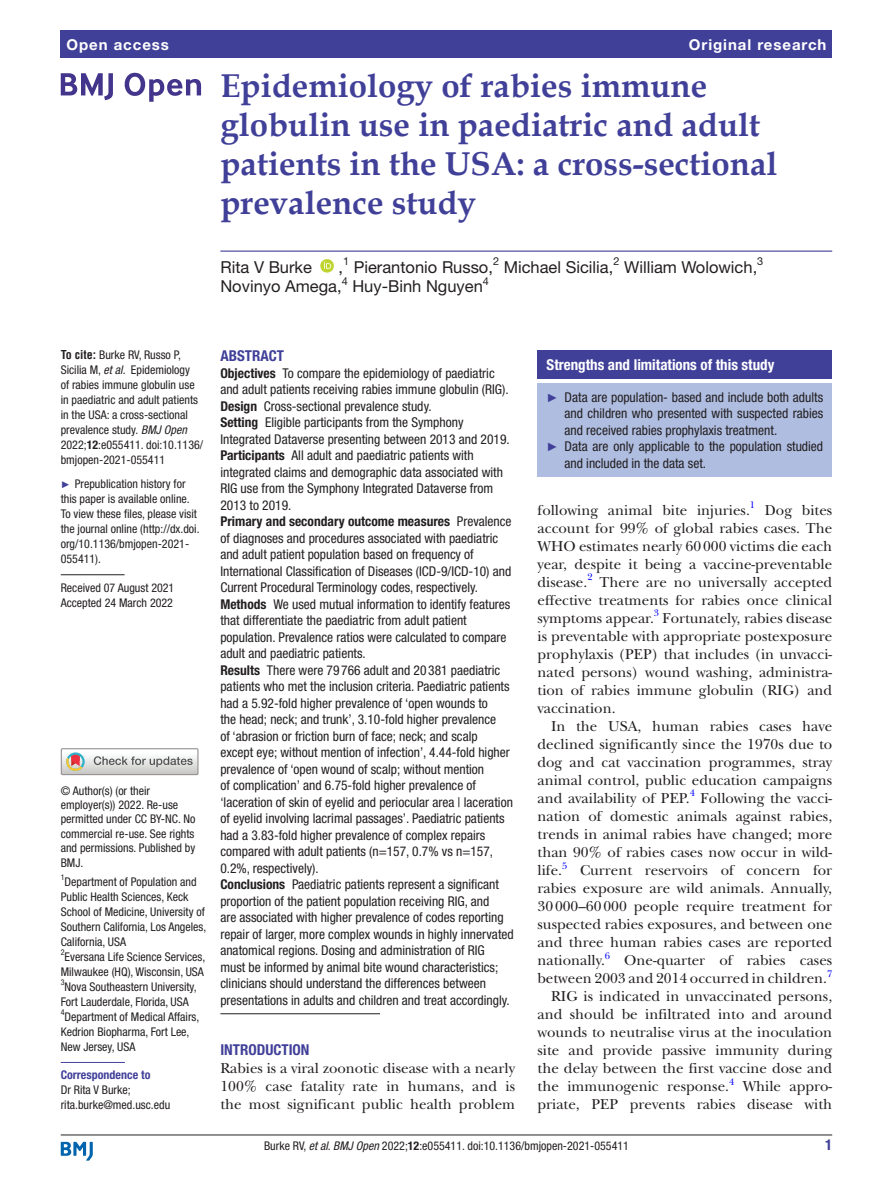
<style>
.page{position:relative;width:893px;height:1191px;background:#fff}
.page>*{position:absolute;margin:0;border:0;box-sizing:border-box;transform-origin:0 0}
.t1{font:700 33px/39px "Book Antiqua";color:#414099}
.t2{font:16.5px "Helvetica Neue LT Std";color:#231f20}
.t3{font:15px/18px "New Baskerville";color:#231f20;text-align:justify}
.t4{font:700 condensed 15px "Helvetica Neue LT Std";color:#fff}
.t5{font:700 15px "Helvetica Neue LT Std";letter-spacing:.065em;color:#fff}
.t6{font:700 condensed 15px "Helvetica Neue LT Std";color:#414099}
.t7{font:condensed 13.5px/16.5px "Helvetica Neue LT Std";color:#231f20}
.t8{font:condensed 12px/15px "Helvetica Neue LT Std";color:#231f20}
.t9{font:700 condensed 12px "Helvetica Neue LT Std";color:#414099}
.t10{font:10.95px "Helvetica Neue LT Std";color:#231f20}
.t11{font:9.9px "New Baskerville";color:#00f}
.t12{font:condensed 7.95px "Helvetica Neue LT Std";color:#231f20}
.s1{font-family:"Helvetica LT Std";font-weight:700}
.s2{font-style:italic}
.s3{font-weight:700}
.s4{font-family:"Arial";font-stretch:normal;font-size:9.75px;color:#414099}
.s5{font-family:"Arial";font-stretch:normal;font-size:12px;color:#414099}
</style>
<div class="page">
<hr style="left:61px;top:1134px;width:771px;height:1px;background:#231f20">
<svg style="left:61px;top:1141px;width:32px;height:19px"></svg>
<div style="left:61px;top:31px;width:771px;height:27px;background:#414099"></div>
<hr style="left:220px;top:250px;width:612px;height:2px;background:#414099">
<svg style="left:320px;top:259px;width:14px;height:14px"></svg>
<hr style="left:61px;top:574px;width:64px;height:1px;background:#231f20">
<hr style="left:61px;top:1062px;width:64px;height:1px;background:#414099">
<svg style="left:61px;top:73px;width:52px;height:27px"></svg>
<svg style="left:125px;top:73px;width:76px;height:29px"></svg>
<div style="left:61px;top:748px;width:138px;height:27px;border:1px solid #969090"></div>
<svg style="left:61px;top:748px;width:137px;height:26px"></svg>
<hr style="left:220px;top:1013px;width:160px;height:1px;background:#231f20">
<div style="left:538px;top:350px;width:294px;height:29px;background:#414099"></div>
<div style="left:538px;top:383px;width:294px;height:94px;background:#afbde1"></div>
<p class="t5" style="left:66px;top:35px;width:104px">Open access</p>
<p class="t5" style="left:689px;top:35px;width:139px">Original research</p>
<h1 class="t1" style="left:220px;top:66px;width:559px">Epidemiology of rabies immune globulin use in paediatric and adult patients in the USA: a cross-sectional prevalence study</h1>
<p class="t2" style="left:220px;top:257px;width:93px">Rita V Burke</p>
<p class="t2" style="left:338px;top:257px;width:6px">,</p>
<p class="t10" style="left:343px;top:255px;width:8px">1</p>
<p class="t2" style="left:354px;top:257px;width:141px">Pierantonio Russo,</p>
<p class="t10" style="left:493px;top:255px;width:8px">2</p>
<p class="t2" style="left:504px;top:257px;width:111px">Michael Sicilia,</p>
<p class="t10" style="left:613px;top:255px;width:8px">2</p>
<p class="t2" style="left:624px;top:257px;width:135px">William Wolowich,</p>
<p class="t10" style="left:757px;top:255px;width:8px">3</p>
<p class="t2" style="left:220px;top:276px;width:123px">Novinyo Amega,</p>
<p class="t10" style="left:342px;top:274px;width:8px">4</p>
<p class="t2" style="left:352px;top:276px;width:132px">Huy-Binh Nguyen</p>
<p class="t10" style="left:483px;top:274px;width:8px">4</p>
<p class="t8" style="left:61px;top:347px;width:144px"><span class="s1">To cite:</span> Burke RV, Russo P,<br>Sicilia M, <span class="s2">et al</span>. Epidemiology<br>of rabies immune globulin use in paediatric and adult patients in the USA: a cross-sectional prevalence study. <span class="s2">BMJ Open<br></span>2022;<span class="s3">12</span>:e055411. doi:10.1136/ bmjopen-2021-055411</p>
<p class="t8" style="left:61px;top:476px;width:140px"><span class="s4">►</span> Prepublication history for this paper is available online.<br>To view these files, please visit the journal online (http://dx.doi. org/10.1136/bmjopen-2021-<br>055411).</p>
<p class="t8" style="left:61px;top:580px;width:115px">Received 07 August 2021<br>Accepted 24 March 2022</p>
<p class="t8" style="left:61px;top:783px;width:136px;line-height:14.4px">© Author(s) (or their employer(s)) 2022. Re-use permitted under CC BY-NC. No commercial re-use. See rights and permissions. Published by<br>BMJ.</p>
<p class="t12" style="left:61px;top:873px;width:5px">1</p>
<p class="t8" style="left:61px;top:874px;width:147px;text-indent:4px">Department of Population and<br>Public Health Sciences, Keck<br>School of Medicine, University of<br>Southern California, Los Angeles,<br>California, USA</p>
<p class="t12" style="left:61px;top:948px;width:5px">2</p>
<p class="t8" style="left:61px;top:949px;width:146px;text-align:center">Eversana Life Science Services,<br>Milwaukee (HQ), Wisconsin, USA</p>
<p class="t12" style="left:61px;top:978px;width:5px">3</p>
<p class="t8" style="left:61px;top:979px;width:140px;text-indent:4px">Nova Southeastern University,<br>Fort Lauderdale, Florida, USA<br><sup>4</sup>Department of Medical Affairs,<br>Kedrion Biopharma, Fort Lee,<br>New Jersey, USA</p>
<p class="t9" style="left:61px;top:1067px;width:91px">Correspondence to</p>
<p class="t8" style="left:61px;top:1082px;width:111px">Dr Rita V Burke; rita.burke@med.usc.edu</p>
<p class="t6" style="left:220px;top:347px;width:65px">ABSTRACT</p>
<p class="t7" style="left:220px;top:364px;width:295px"><span class="s3">Objectives</span> To compare the epidemiology of paediatric and adult patients receiving rabies immune globulin (RIG).<br><span class="s3">Design</span> Cross-sectional prevalence study.<br><span class="s3">Setting</span> Eligible participants from the Symphony Integrated Dataverse presenting between 2013 and 2019.<br><span class="s3">Participants</span> All adult and paediatric patients with integrated claims and demographic data associated with RIG use from the Symphony Integrated Dataverse from 2013 to 2019.<br><span class="s3">Primary and secondary outcome measures</span> Prevalence of diagnoses and procedures associated with paediatric and adult patient population based on frequency of International Classification of Diseases (ICD-9/ICD-10) and Current Procedural Terminology codes, respectively.<br><span class="s3">Methods</span> We used mutual information to identify features that differentiate the paediatric from adult patient population. Prevalence ratios were calculated to compare adult and paediatric patients.<br><span class="s3">Results</span> There were 79 766 adult and 20 381 paediatric patients who met the inclusion criteria. Paediatric patients had a 5.92-fold higher prevalence of ‘open wounds to<br>the head; neck; and trunk’, 3.10-fold higher prevalence<br>of ‘abrasion or friction burn of face; neck; and scalp except eye; without mention of infection’, 4.44-fold higher prevalence of ‘open wound of scalp; without mention<br>of complication’ and 6.75-fold higher prevalence of ‘laceration of skin of eyelid and periocular area | laceration of eyelid involving lacrimal passages’. Paediatric patients had a 3.83-fold higher prevalence of complex repairs compared with adult patients (n=157, 0.7% vs n=157, 0.2%, respectively).<br><span class="s3">Conclusions</span> Paediatric patients represent a significant proportion of the patient population receiving RIG, and<br>are associated with higher prevalence of codes reporting repair of larger, more complex wounds in highly innervated anatomical regions. Dosing and administration of RIG<br>must be informed by animal bite wound characteristics; clinicians should understand the differences between presentations in adults and children and treat accordingly.</p>
<p class="t6" style="left:220px;top:1041px;width:91px">INTRODUCTION</p>
<p class="t3" style="left:220px;top:1059px;width:296px">Rabies is a viral zoonotic disease with a nearly 100% case fatality rate in humans, and is the most significant public health problem</p>
<p class="t4" style="left:547px;top:356px;width:229px">Strengths and limitations of this study</p>
<p class="t7" style="left:547px;top:389px;width:278px"><span class="s5">►</span> Data are population- based and include both adults</p>
<p class="t7" style="left:565px;top:405px;width:260px">and children who presented with suspected rabies</p>
<p class="t7" style="left:565px;top:422px;width:214px">and received rabies prophylaxis treatment.</p>
<p class="t7" style="left:547px;top:438px;width:278px"><span class="s5">►</span> Data are only applicable to the population studied</p>
<p class="t7" style="left:565px;top:455px;width:143px">and included in the data set.</p>
<p class="t3" style="left:538px;top:501px;width:219px">following animal bite injuries.<sup>1</sup></p>
<p class="t3" style="left:538px;top:501px;width:296px;text-indent:227px">Dog bites account for 99% of global rabies cases. The WHO estimates nearly 60000 victims die each year, despite it being a vaccine-preventable disease.</p>
<p class="t11" style="left:587px;top:571px;width:7px">2</p>
<p class="t3" style="left:538px;top:573px;width:296px;text-indent:62px">There are no universally accepted effective treatments for rabies once clinical symptoms appear.</p>
<p class="t11" style="left:654px;top:607px;width:7px">3</p>
<p class="t3" style="left:538px;top:609px;width:296px;text-indent:125px">Fortunately, rabies disease is preventable with appropriate postexposure prophylaxis (PEP) that includes (in unvacci&shy;nated persons) wound washing, administra&shy;tion of rabies immune globulin (RIG) and vaccination.</p>
<p class="t3" style="left:538px;top:717px;width:296px;text-indent:14px">In the USA, human rabies cases have declined significantly since the 1970s due to dog and cat vaccination programmes, stray animal control, public education campaigns and availability of PEP.</p>
<p class="t11" style="left:690px;top:787px;width:7px">4</p>
<p class="t3" style="left:538px;top:789px;width:296px;text-indent:163px">Following the vacci&shy;nation of domestic animals against rabies, trends in animal rabies have changed; more than 90% of rabies cases now occur in wild&shy;life.</p>
<p class="t11" style="left:562px;top:859px;width:7px">5</p>
<p class="t3" style="left:538px;top:861px;width:296px;text-indent:42px">Current reservoirs of concern for rabies exposure are wild animals. Annually, 30000–60000 people require treatment for suspected rabies exposures, and between one and three human rabies cases are reported nationally.</p>
<p class="t11" style="left:605px;top:949px;width:7px">6</p>
<p class="t3" style="left:538px;top:951px;width:296px;text-indent:87px">One-quarter of rabies cases between 2003 and 2014 occurred in children.</p>
<p class="t11" style="left:827px;top:967px;width:7px">7</p>
<p class="t3" style="left:538px;top:987px;width:296px;text-indent:14px">RIG is indicated in unvaccinated persons, and should be infiltrated into and around wounds to neutralise virus at the inoculation site and provide passive immunity during the delay between the first vaccine dose and the immunogenic response.</p>
<p class="t11" style="left:729px;top:1075px;width:7px">4</p>
<p class="t3" style="left:538px;top:1077px;width:296px;text-align:right">While appro-<br>priate, PEP prevents rabies disease with</p>
<p class="t8" style="left:264px;top:1137px;width:366px">Burke RV, <span class="s2">et al</span>. <span class="s2">BMJ Open</span> 2022;<span class="s3">12</span>:e055411. doi:10.1136/bmjopen-2021-055411</p>
<p class="t6" style="left:825px;top:1135px;width:9px">1</p>
</div>
